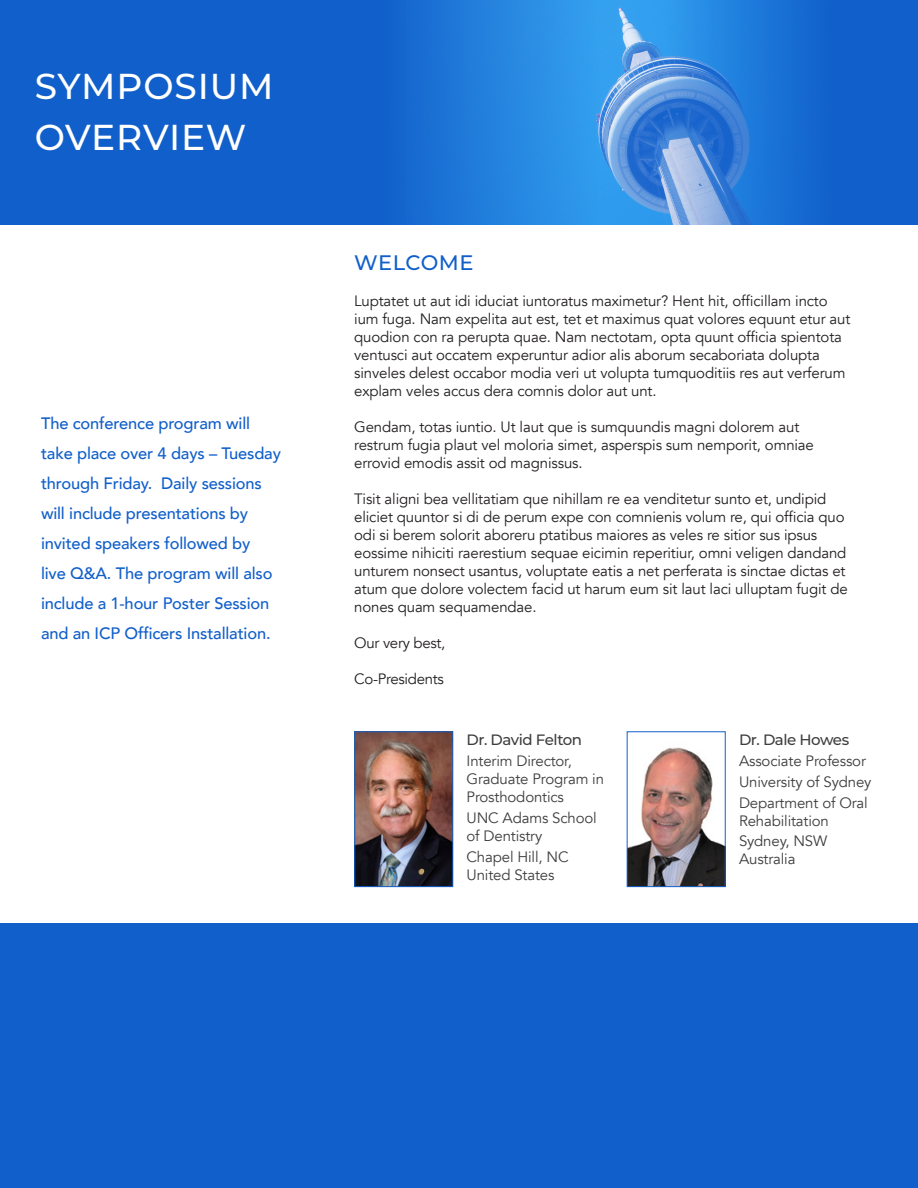
<style>
.page{position:relative;width:918px;height:1188px;background:#fff}
.page>*{position:absolute;margin:0;border:0;box-sizing:border-box;transform-origin:0 0}
.t1{font:500 36px "Montserrat";letter-spacing:.025em;color:#fff}
.Paragraph_Style_2{font:500 21px "Montserrat";letter-spacing:.02em;color:#115fca}
.Paragraph_Style_2-2{font:500 16.5px/30px "Avenir";letter-spacing:-.01em;color:#115fca}
.Paragraph_Style_2-3{font:15px/18px "Avenir";letter-spacing:-.01em;color:#231f20}
.Sidebar_1{font:15px/18px "Avenir";letter-spacing:-.01em;color:#3e3e3f}
.Sidebar_1-2{font:500 15px "Montserrat";letter-spacing:-.03em;color:#3e3e3f}
</style>
<div class="page">
<div style="left:0;top:923px;width:918px;height:265px;background:#115fca"></div>
<div style="left:0;top:0;width:918px;height:225px;background:#115fca"></div>
<img style="left:410px;top:0;width:392px;height:225px">
<img style="left:356px;top:733px;width:95px;height:152px">
<div style="left:354px;top:731px;width:99px;height:156px;border:1px solid #115fca"></div>
<img style="left:629px;top:747px;width:95px;height:138px">
<div style="left:627px;top:731px;width:99px;height:156px;border:1px solid #115fca"></div>
<p class="t1" style="left:35px;top:61px;width:240px">SYMPOSIUM</p>
<p class="t1" style="left:35px;top:112px;width:213px">OVERVIEW</p>
<p class="Paragraph_Style_2-2" style="left:41px;top:407px;width:241px">The conference program will take place over 4 days – Tuesday through Friday. Daily sessions will include presentations by invited speakers followed by<br>live Q&amp;A. The program will also include a 1-hour Poster Session and an ICP Officers Installation.</p>
<p class="Paragraph_Style_2" style="left:354px;top:248px;width:121px">WELCOME</p>
<p class="Paragraph_Style_2-3" style="left:354px;top:293px;width:498px">Luptatet ut aut idi iduciat iuntoratus maximetur? Hent hit, officillam incto ium fuga. Nam expelita aut est, tet et maximus quat volores equunt etur aut quodion con ra perupta quae. Nam nectotam, opta quunt officia spientota ventusci aut occatem experuntur adior alis aborum secaboriata dolupta sinveles delest occabor modia veri ut volupta tumquoditiis res aut verferum explam veles accus dera comnis dolor aut unt.</p>
<p class="Paragraph_Style_2-3" style="left:354px;top:419px;width:461px">Gendam, totas iuntio. Ut laut que is sumquundis magni dolorem aut restrum fugia plaut vel moloria simet, asperspis sum nemporit, omniae errovid emodis assit od magnissus.</p>
<p class="Paragraph_Style_2-3" style="left:354px;top:491px;width:495px">Tisit aligni bea vellitatiam que nihillam re ea venditetur sunto et, undipid eliciet quuntor si di de perum expe con comnienis volum re, qui officia quo odi si berem solorit aboreru ptatibus maiores as veles re sitior sus ipsus eossime nihiciti raerestium sequae eicimin reperitiur, omni veligen dandand unturem nonsect usantus, voluptate eatis a net perferata is sinctae dictas et atum que dolore volectem facid ut harum eum sit laut laci ulluptam fugit de nones quam sequamendae.</p>
<p class="Paragraph_Style_2-3" style="left:354px;top:635px;width:93px">Our very best,</p>
<p class="Paragraph_Style_2-3" style="left:354px;top:671px;width:91px">Co-Presidents</p>
<p class="Sidebar_1-2" style="left:467px;top:730px;width:117px">Dr. David Felton</p>
<p class="Sidebar_1" style="left:467px;top:752px;width:139px">Interim Director,<br>Graduate Program in<br>Prosthodontics</p>
<p class="Sidebar_1" style="left:467px;top:809px;width:132px">UNC Adams School of Dentistry</p>
<p class="Sidebar_1" style="left:467px;top:848px;width:104px">Chapel Hill, NC<br>United States</p>
<p class="Sidebar_1-2" style="left:739px;top:730px;width:112px">Dr. Dale Howes</p>
<p class="Sidebar_1" style="left:739px;top:752px;width:129px">Associate Professor</p>
<p class="Sidebar_1" style="left:739px;top:773px;width:134px">University of Sydney</p>
<p class="Sidebar_1" style="left:739px;top:794px;width:130px">Department of Oral<br>Rehabilitation</p>
<p class="Sidebar_1" style="left:739px;top:832px;width:90px">Sydney, NSW<br>Australia</p>
</div>
